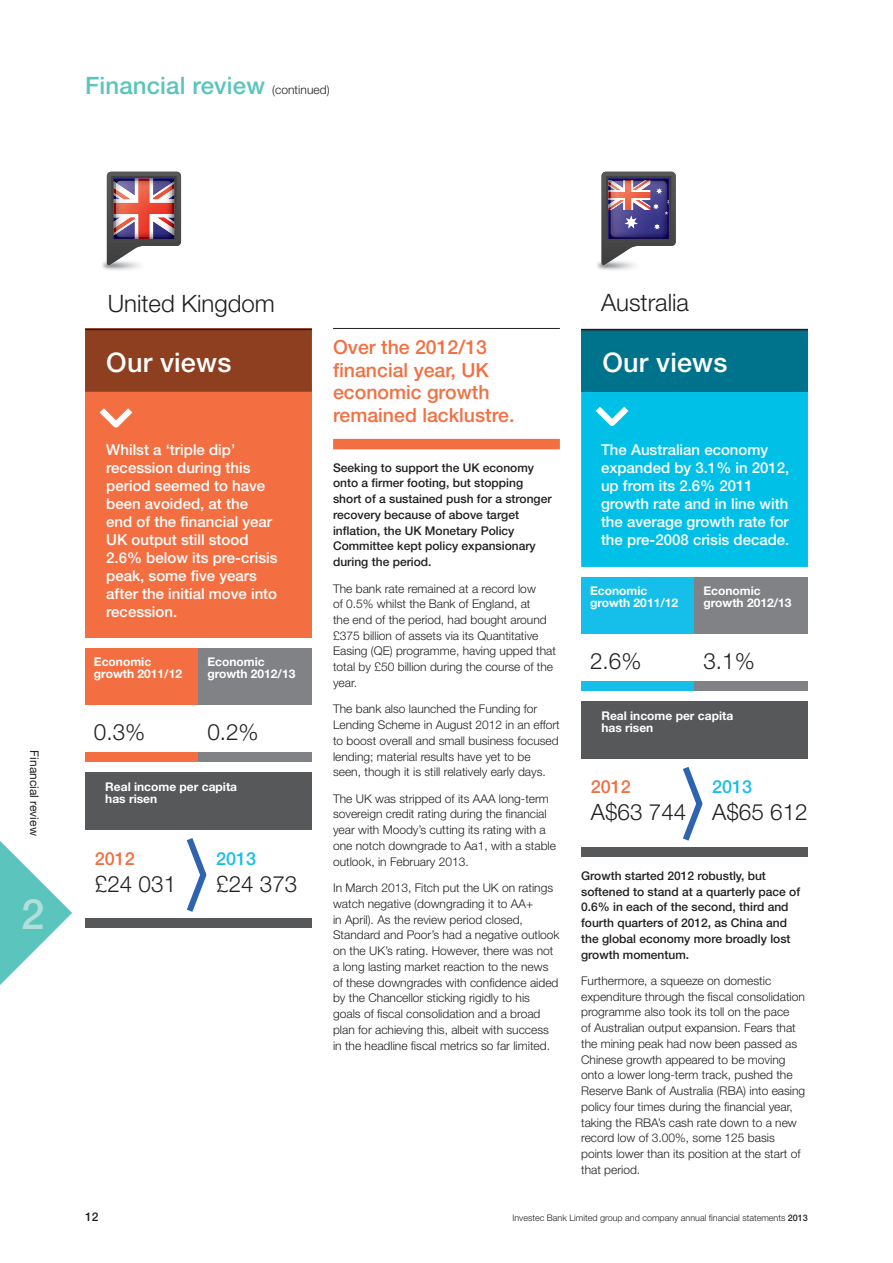
<style>
.page{position:relative;width:893px;height:1263px;background:#fff}
.page>*{position:absolute;margin:0;border:0;box-sizing:border-box;transform-origin:0 0}
.t1{font:500 42px "Helvetica Neue LT Std";color:#afdedb}
.t2{font:500 27px "Helvetica Neue LT Std";letter-spacing:.005em;color:#fff}
.t3{font:500 24px "Helvetica Neue LT Std";letter-spacing:.005em;color:#5ac4bd}
.t4{font:300 24px "Helvetica Neue LT Std";color:#231f20}
.t5{font:300 22.5px "Helvetica Neue LT Std";color:#231f20}
.t6{font:500 19.5px/22.5px "Helvetica Neue LT Std";color:#f36f42}
.t7{font:500 18px "Helvetica Neue LT Std";color:#f36f42}
.t8{font:500 18px "Helvetica Neue LT Std";color:#15bfe9}
.t9{font:500 15px/18px "Helvetica Neue LT Std";color:#fff}
.t10{font:300 12px/15.8px "Helvetica Neue LT Std";color:#231f20}
.t11{font:500 12px/15.8px "Helvetica Neue LT Std";color:#231f20}
.t12{font:700 12px/12px "Helvetica Neue LT Std";color:#fff}
.t13{font:12px "Helvetica Neue LT Std";color:#231f20}
.t14{font:300 9px "Helvetica Neue LT Std";color:#231f20}
.s1{font-weight:300;font-size:12px;color:#231f20}
.s2{font-weight:500}
</style>
<div class="page">
<svg style="left:0;top:841px;width:72px;height:144px"></svg>
<hr style="left:333px;top:328px;width:227px;height:1px;background:#231f20">
<div style="left:333px;top:439px;width:227px;height:10px;background:#f36f42"></div>
<img style="left:102px;top:209px;width:80px;height:61px">
<svg style="left:107px;top:172px;width:74px;height:94px"></svg>
<img style="left:114px;top:179px;width:60px;height:60px">
<img style="left:116px;top:181px;width:56px;height:56px">
<div style="left:581px;top:392px;width:227px;height:175px;background:#00c0e8"></div>
<div style="left:581px;top:329px;width:227px;height:63px;background:#00738c"></div>
<svg style="left:589px;top:400px;width:46px;height:31px"></svg>
<svg style="left:581px;top:328px;width:227px;height:3px"></svg>
<img style="left:597px;top:209px;width:38px;height:61px">
<svg style="left:602px;top:172px;width:74px;height:94px"></svg>
<div style="left:85px;top:329px;width:227px;height:309px;background:#f36f42"></div>
<div style="left:85px;top:329px;width:227px;height:63px;background:#8d3f1f"></div>
<svg style="left:99px;top:408px;width:34px;height:20px"></svg>
<svg style="left:85px;top:328px;width:227px;height:4px"></svg>
<div style="left:85px;top:648px;width:113px;height:57px;background:#f36f42"></div>
<div style="left:198px;top:648px;width:114px;height:57px;background:#808285"></div>
<div style="left:85px;top:752px;width:113px;height:10px;background:#f36f42"></div>
<div style="left:198px;top:752px;width:114px;height:10px;background:#808285"></div>
<div style="left:85px;top:772px;width:227px;height:58px;background:#57585a"></div>
<svg style="left:186px;top:838px;width:21px;height:74px"></svg>
<div style="left:85px;top:919px;width:227px;height:9px;background:#57585a"></div>
<div style="left:581px;top:577px;width:114px;height:57px;background:#15bfe9"></div>
<div style="left:694px;top:577px;width:114px;height:57px;background:#808285"></div>
<div style="left:581px;top:681px;width:114px;height:9px;background:#15bfe9"></div>
<div style="left:694px;top:681px;width:114px;height:9px;background:#808285"></div>
<div style="left:581px;top:701px;width:227px;height:58px;background:#57585a"></div>
<svg style="left:683px;top:767px;width:20px;height:74px"></svg>
<div style="left:581px;top:847px;width:227px;height:10px;background:#57585a"></div>
<h3 class="t3" style="left:85px;top:71px;width:246px">Financial review <span class="s1">(continued)</span></h3>
<p class="t13" style="left:42px;top:750px;width:87px;rotate:90deg">Financial review</p>
<h1 class="t1" style="left:21px;top:889px;width:25px">2</h1>
<h3 class="t4" style="left:108px;top:288px;width:169px">United Kingdom</h3>
<h2 class="t2" style="left:106px;top:346px;width:127px">Our views</h2>
<p class="t9" style="left:106px;top:441px;width:173px">Whilst a ‘triple dip’ recession during this period seemed to have been avoided, at the end of the financial year<br>UK output still stood<br>2.6% below its pre-crisis peak, some five years after the initial move into recession.</p>
<p class="t12" style="left:94px;top:656px;width:90px">Economic growth 2011/12</p>
<p class="t12" style="left:207px;top:656px;width:90px">Economic growth 2012/13</p>
<h3 class="t5" style="left:94px;top:719px;width:53px">0.3%</h3>
<h3 class="t5" style="left:207px;top:719px;width:53px">0.2%</h3>
<p class="t12" style="left:105px;top:781px;width:133px">Real income per capita has risen</p>
<h3 class="t7" style="left:95px;top:847px;width:42px">2012</h3>
<h3 class="t5" style="left:95px;top:870px;width:83px">£24 031</h3>
<h3 class="t8" style="left:216px;top:847px;width:42px">2013</h3>
<h3 class="t5" style="left:216px;top:870px;width:83px">£24 373</h3>
<p class="t11" style="left:85px;top:1209px;width:15px">12</p>
<h3 class="t6" style="left:333px;top:336px;width:183px">Over the 2012/13 financial year, UK economic growth remained lacklustre.</h3>
<p class="t11" style="left:333px;top:459px;width:220px">Seeking to support the UK economy onto a firmer footing, but stopping short of a sustained push for a stronger recovery because of above target inflation, the UK Monetary Policy<br>Committee kept policy expansionary during the period.</p>
<p class="t10" style="left:333px;top:580px;width:224px">The bank rate remained at a record low<br>of 0.5% whilst the Bank of England, at<br>the end of the period, had bought around £375 billion of assets via its Quantitative Easing (QE) programme, having upped that total by £50 billion during the course of the year.</p>
<p class="t10" style="left:333px;top:701px;width:228px">The bank also launched the Funding for Lending Scheme in August 2012 in an effort to boost overall and small business focused lending; material results have yet to be seen, though it is still relatively early days.</p>
<p class="t10" style="left:333px;top:790px;width:224px">The UK was stripped of its AAA long-term sovereign credit rating during the financial year with Moody’s cutting its rating with a one notch downgrade to Aa1, with a stable outlook, in February 2013.</p>
<p class="t10" style="left:333px;top:880px;width:228px">In March 2013, Fitch put the UK on ratings watch negative (downgrading it to AA+<br>in April). As the review period closed, Standard and Poor’s had a negative outlook on the UK’s rating. However, there was not a long lasting market reaction to the news of these downgrades with confidence aided by the Chancellor sticking rigidly to his goals of fiscal consolidation and a broad plan for achieving this, albeit with success in the headline fiscal metrics so far limited.</p>
<h3 class="t4" style="left:601px;top:288px;width:90px">Australia</h3>
<h2 class="t2" style="left:602px;top:346px;width:127px">Our views</h2>
<p class="t9" style="left:601px;top:440px;width:190px">The Australian economy expanded by 3.1% in 2012, up from its 2.6% 2011 growth rate and in line with the average growth rate for the pre-2008 crisis decade.</p>
<p class="t12" style="left:590px;top:585px;width:90px">Economic growth 2011/12</p>
<p class="t12" style="left:703px;top:585px;width:90px">Economic growth 2012/13</p>
<h3 class="t5" style="left:590px;top:647px;width:53px">2.6%</h3>
<h3 class="t5" style="left:703px;top:647px;width:53px">3.1%</h3>
<p class="t12" style="left:601px;top:710px;width:133px">Real income per capita has risen</p>
<h3 class="t7" style="left:591px;top:776px;width:42px">2012</h3>
<h3 class="t5" style="left:591px;top:799px;width:97px">A$63 744</h3>
<h3 class="t8" style="left:712px;top:776px;width:42px">2013</h3>
<h3 class="t5" style="left:712px;top:799px;width:97px">A$65 612</h3>
<p class="t11" style="left:581px;top:867px;width:220px">Growth started 2012 robustly, but softened to stand at a quarterly pace of 0.6% in each of the second, third and fourth quarters of 2012, as China and the global economy more broadly lost growth momentum.</p>
<p class="t10" style="left:581px;top:972px;width:226px">Furthermore, a squeeze on domestic expenditure through the fiscal consolidation programme also took its toll on the pace<br>of Australian output expansion. Fears that the mining peak had now been passed as Chinese growth appeared to be moving onto a lower long-term track, pushed the Reserve Bank of Australia (RBA) into easing policy four times during the financial year, taking the RBA’s cash rate down to a new record low of 3.00%, some 125 basis points lower than its position at the start of that period.</p>
<p class="t14" style="left:512px;top:1212px;width:297px">Investec Bank Limited group and company annual financial statements <span class="s2">2013</span></p>
</div>
